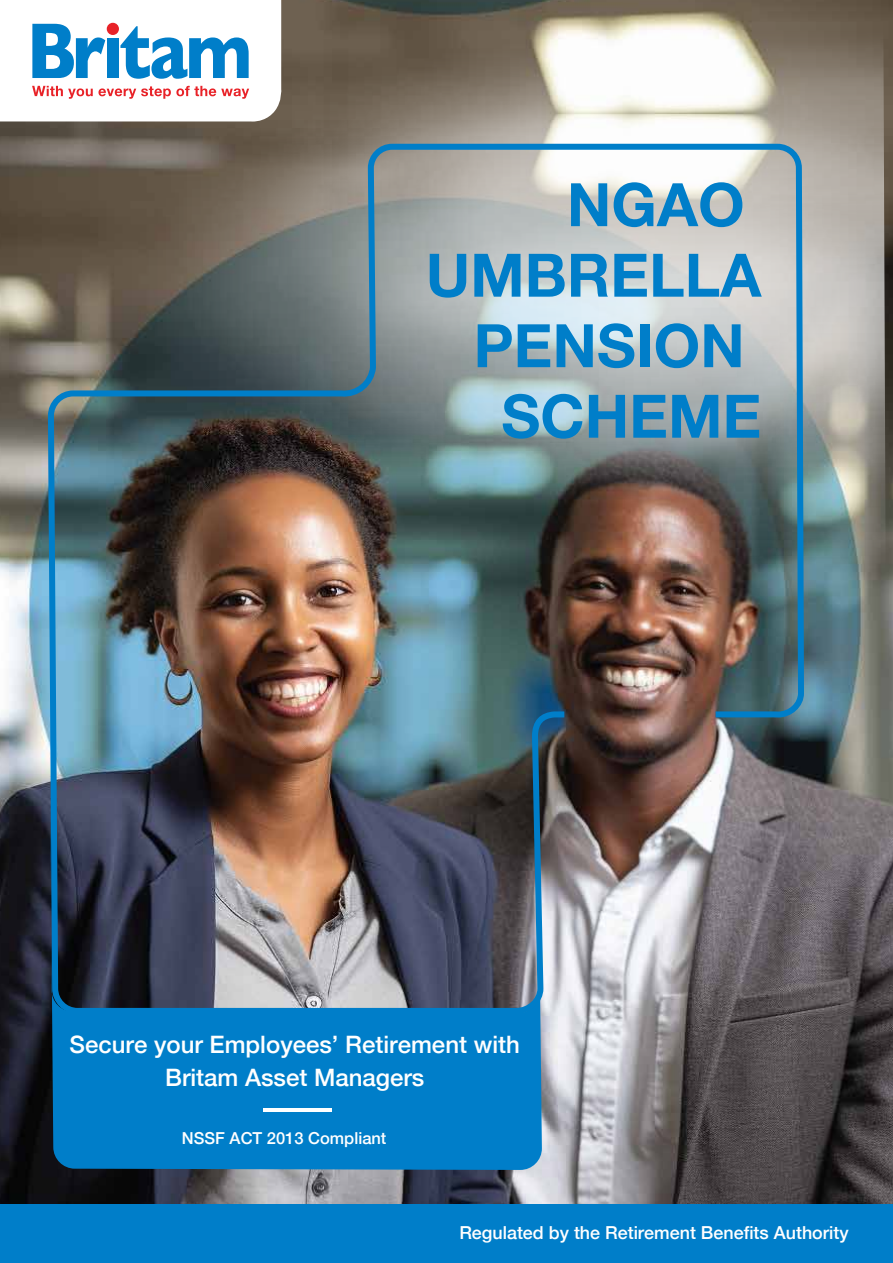
<style>
.page{position:relative;width:893px;height:1263px;background:#fff}
.page>*{position:absolute;margin:0;border:0;box-sizing:border-box;transform-origin:0 0}
.t1{font:700 60px/70.5px "Helvetica Neue";color:#007ec9;text-align:right}
.t2{font:500 24px/33px "Helvetica Neue";color:#fff;text-align:center}
.t3{font:500 17.85px "Helvetica Neue";color:#fff}
.t4{font:500 16.5px "Helvetica Neue";color:#fff}
</style>
<div class="page">
<img style="left:0;top:0;width:893px;height:1204px">
<img style="left:8px;top:21px;width:878px;height:553px">
<svg style="left:0;top:0;width:282px;height:122px"></svg>
<div style="left:51px;top:1017px;width:491px;height:153px;background:#007ec9"></div>
<img style="left:45px;top:141px;width:762px;height:876px">
<hr style="left:263px;top:1108px;width:69px;height:4px;background:#fff">
<div style="left:0;top:1204px;width:893px;height:59px;background:#007ec9"></div>
<h1 class="t1" style="left:426px;top:171px;width:337px">NGAO<br>UMBRELLA<br>PENSION<br>SCHEME</h1>
<p class="t2" style="left:70px;top:1025px;width:452px">Secure your Employees’ Retirement with<br>Britam Asset Managers</p>
<p class="t4" style="left:182px;top:1125px;width:206px">NSSF ACT 2013 Compliant</p>
<p class="t3" style="left:459px;top:1218px;width:391px">Regulated by the Retirement Benefits Authority</p>
</div>
